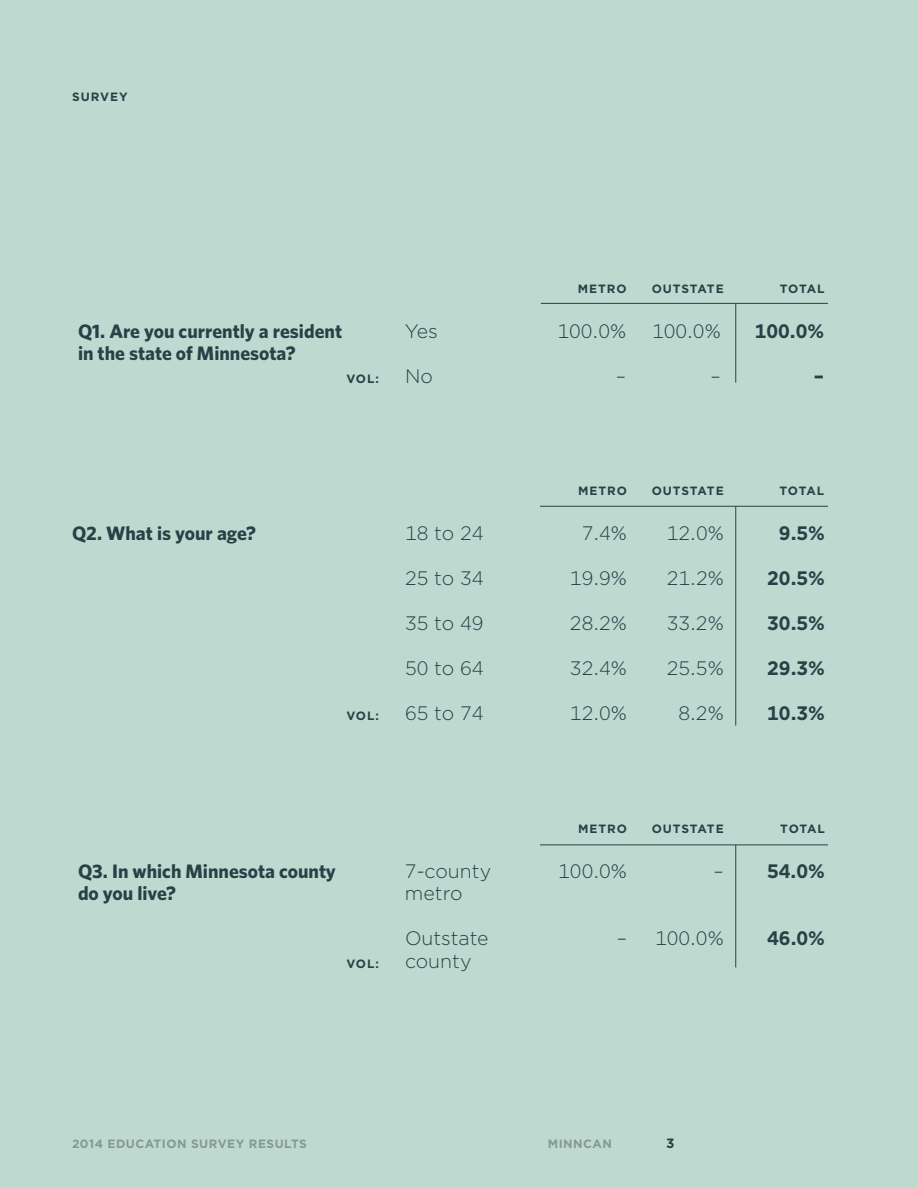
<style>
.page{position:relative;width:918px;height:1188px;background:#bedad0}
.page>*{position:absolute;margin:0;border:0;box-sizing:border-box;transform-origin:0 0}
.t1{font:300 19.5px/22.5px "Gotham";color:#294047}
.t2{font:700 19.5px/22.5px "Whitney HTF";color:#294047}
.t3{font:700 19.5px "Gotham";color:#294047}
.t4{font:700 13.5px "Gotham";color:#294047}
.t5{font:700 12px "Gotham";letter-spacing:.08em;color:#294047}
.t6{font:700 12px "Gotham";letter-spacing:.04em;color:#859991}
.s1{font-weight:300}
</style>
<div class="page">
<hr style="left:540px;top:844px;width:288px;height:1px;background:#294047">
<hr style="left:541px;top:303px;width:287px;height:1px;background:#294047">
<hr style="left:735px;top:304px;width:1px;height:78px;background:#294047">
<hr style="left:735px;top:845px;width:1px;height:123px;background:#294047">
<hr style="left:540px;top:506px;width:288px;height:1px;background:#294047">
<hr style="left:735px;top:506px;width:1px;height:220px;background:#294047">
<p class="t5" style="left:72px;top:89px;width:57px">SURVEY</p>
<p class="t5" style="left:578px;top:280px;width:50px">METRO</p>
<p class="t5" style="left:652px;top:280px;width:73px">OUTSTATE</p>
<p class="t5" style="left:780px;top:280px;width:46px">TOTAL</p>
<p class="t2" style="left:78px;top:319px;width:266px">Q1. Are you currently a resident in the state of Minnesota?</p>
<p class="t1" style="left:405px;top:319px;width:34px">Yes</p>
<p class="t1" style="left:558px;top:319px;width:70px">100.0%</p>
<p class="t1" style="left:652px;top:319px;width:70px">100.0%</p>
<p class="t3" style="left:755px;top:318px;width:71px">100.0%</p>
<p class="t5" style="left:346px;top:370px;width:34px">VOL:</p>
<p class="t1" style="left:405px;top:364px;width:29px">No</p>
<p class="t1" style="left:616px;top:364px;width:12px">–</p>
<p class="t1" style="left:710px;top:364px;width:12px">–</p>
<p class="t3" style="left:814px;top:363px;width:12px">–</p>
<p class="t5" style="left:578px;top:483px;width:50px">METRO</p>
<p class="t5" style="left:652px;top:483px;width:73px">OUTSTATE</p>
<p class="t5" style="left:780px;top:483px;width:46px">TOTAL</p>
<p class="t2" style="left:72px;top:521px;width:186px">Q2. What is your age?</p>
<p class="t1" style="left:405px;top:521px;width:80px">18 to 24</p>
<p class="t1" style="left:582px;top:521px;width:47px">7.4%</p>
<p class="t1" style="left:667px;top:521px;width:59px">12.0%</p>
<p class="t3" style="left:779px;top:520px;width:48px">9.5%</p>
<p class="t1" style="left:405px;top:566px;width:80px">25 to 34</p>
<p class="t1" style="left:570px;top:566px;width:59px">19.9%</p>
<p class="t1" style="left:667px;top:566px;width:59px">21.2%</p>
<p class="t3" style="left:767px;top:565px;width:59px">20.5%</p>
<p class="t1" style="left:405px;top:611px;width:80px">35 to 49</p>
<p class="t1" style="left:570px;top:611px;width:59px">28.2%</p>
<p class="t1" style="left:667px;top:611px;width:59px">33.2%</p>
<p class="t3" style="left:767px;top:610px;width:59px">30.5%</p>
<p class="t1" style="left:405px;top:656px;width:80px">50 to 64</p>
<p class="t1" style="left:570px;top:656px;width:59px">32.4%</p>
<p class="t1" style="left:667px;top:656px;width:59px">25.5%</p>
<p class="t3" style="left:767px;top:655px;width:59px">29.3%</p>
<p class="t5" style="left:346px;top:708px;width:34px">VOL:</p>
<p class="t1" style="left:405px;top:701px;width:80px">65 to 74</p>
<p class="t1" style="left:570px;top:701px;width:59px">12.0%</p>
<p class="t1" style="left:678px;top:701px;width:47px">8.2%</p>
<p class="t3" style="left:767px;top:700px;width:59px">10.3%</p>
<p class="t5" style="left:578px;top:820px;width:50px">METRO</p>
<p class="t5" style="left:652px;top:820px;width:73px">OUTSTATE</p>
<p class="t5" style="left:780px;top:820px;width:46px">TOTAL</p>
<p class="t2" style="left:78px;top:859px;width:259px">Q3. In which Minnesota county do you live?</p>
<p class="t1" style="left:405px;top:859px;width:88px">7-county metro</p>
<p class="t1" style="left:558px;top:859px;width:70px">100.0%</p>
<p class="t3" style="left:713px;top:858px;width:113px"><span class="s1">–</span> 54.0%</p>
<p class="t5" style="left:346px;top:955px;width:34px">VOL:</p>
<p class="t1" style="left:405px;top:926px;width:85px">Outstate county</p>
<p class="t1" style="left:617px;top:926px;width:109px">– 100.0%</p>
<p class="t3" style="left:767px;top:925px;width:59px">46.0%</p>
<p class="t6" style="left:72px;top:1135px;width:236px">2014 EDUCATION SURVEY RESULTS</p>
<p class="t6" style="left:548px;top:1135px;width:66px">MINNCAN</p>
<p class="t4" style="left:666px;top:1134px;width:10px">3</p>
</div>
